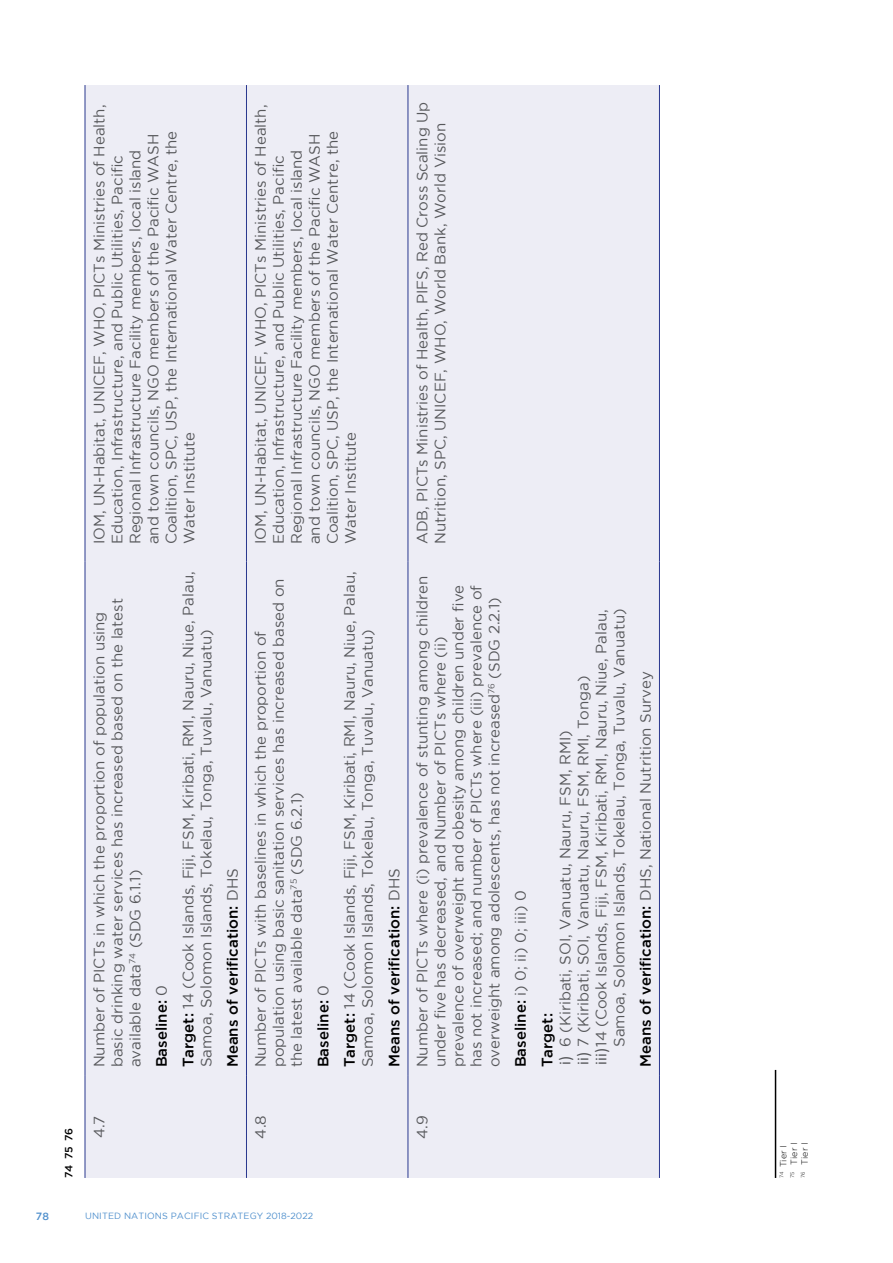
<style>
.page{position:relative;width:893px;height:1263px;background:#fff}
.page>*{position:absolute;margin:0;border:0;box-sizing:border-box;transform-origin:0 0}
.t1{font:15px/18px "Gotham";color:#57585b}
.t2{font:500 15px/26.5px "Gotham";color:#000}
.t3{font:500 10.5px "Gotham";color:#000}
.t4{font:500 10.5px "Gotham";color:#5090cd}
.t5{font:9px "Gotham";letter-spacing:.015em;color:#5090cd}
.t6{font:300 9px/10.8px "Gotham";color:#000}
.s1{font-weight:500;color:#000}
.s2{font-family:"Calibri";font-size:16.5px}
.s3{font-weight:400;color:#57585b}
</style>
<div class="page">
<div style="left:86px;top:85px;width:573px;height:1093px;background:#ededf5"></div>
<hr style="left:85px;top:1076px;width:1px;height:102px;background:#2a388f">
<hr style="left:85px;top:561px;width:1px;height:515px;background:#2a388f">
<hr style="left:85px;top:85px;width:1px;height:476px;background:#2a388f">
<hr style="left:246px;top:1076px;width:1px;height:102px;background:#2a388f">
<hr style="left:246px;top:561px;width:1px;height:515px;background:#2a388f">
<hr style="left:246px;top:85px;width:1px;height:476px;background:#2a388f">
<hr style="left:408px;top:1076px;width:1px;height:102px;background:#2a388f">
<hr style="left:408px;top:561px;width:1px;height:515px;background:#2a388f">
<hr style="left:408px;top:85px;width:1px;height:476px;background:#2a388f">
<hr style="left:659px;top:1076px;width:1px;height:102px;background:#2a388f">
<hr style="left:659px;top:561px;width:1px;height:515px;background:#2a388f">
<hr style="left:659px;top:85px;width:1px;height:476px;background:#2a388f">
<hr style="left:775px;top:1070px;width:1px;height:108px;background:#000">
<p class="t1" style="left:90px;top:544px;width:441px;rotate:-90deg">IOM, UN-HABITAT, UNICEF, WHO, PICTS MINISTRIES OF HEALTH, EDUCATION, INFRASTRUCTURE, AND PUBLIC UTILITIES, PACIFIC REGIONAL INFRASTRUCTURE FACILITY MEMBERS, LOCAL ISLAND<br>AND TOWN COUNCILS, NGO MEMBERS OF THE PACIFIC WASH COALITION, SPC, USP, THE INTERNATIONAL WATER CENTRE, THE WATER INSTITUTE</p>
<p class="t1" style="left:90px;top:1067px;width:470px;rotate:-90deg">NUMBER OF PICTS IN WHICH THE PROPORTION OF POPULATION USING<br>BASIC DRINKING WATER SERVICES HAS INCREASED BASED ON THE LATEST<br>AVAILABLE DATA<sup>74</sup> (SDG 6.1.1)</p>
<p class="t1" style="left:148px;top:1067px;width:497px;line-height:26.5px;rotate:-90deg"><span class="s1">Baseline:</span> 0<br><span class="s1">Target:</span> 14 (COOK ISLANDS, FIJI, FSM, KIRIBATI, RMI, NAURU, NIUE, PALAU,</p>
<p class="t1" style="left:193px;top:1067px;width:440px;line-height:26.5px;rotate:-90deg">SAMOA, SOLOMON ISLANDS, TOKELAU, TONGA, TUVALU, VANUATU)<br><span class="s1">Means of verification:</span> DHS</p>
<p class="t1" style="left:251px;top:544px;width:441px;rotate:-90deg">IOM, UN-HABITAT, UNICEF, WHO, PICTS MINISTRIES OF HEALTH, EDUCATION, INFRASTRUCTURE, AND PUBLIC UTILITIES, PACIFIC REGIONAL INFRASTRUCTURE FACILITY MEMBERS, LOCAL ISLAND<br>AND TOWN COUNCILS, NGO MEMBERS OF THE PACIFIC WASH COALITION, SPC, USP, THE INTERNATIONAL WATER CENTRE, THE WATER INSTITUTE</p>
<p class="t1" style="left:251px;top:1067px;width:490px;rotate:-90deg">NUMBER OF PICTS WITH BASELINES IN WHICH THE PROPORTION OF<br>POPULATION USING BASIC SANITATION SERVICES HAS INCREASED BASED ON<br>THE LATEST AVAILABLE DATA<sup>75</sup> (SDG 6.2.1)</p>
<p class="t1" style="left:310px;top:1067px;width:497px;line-height:26.5px;rotate:-90deg"><span class="s1">Baseline:</span> 0<br><span class="s1">Target:</span> 14 (COOK ISLANDS, FIJI, FSM, KIRIBATI, RMI, NAURU, NIUE, PALAU,</p>
<p class="t1" style="left:354px;top:1067px;width:440px;line-height:26.5px;rotate:-90deg">SAMOA, SOLOMON ISLANDS, TOKELAU, TONGA, TUVALU, VANUATU)<br><span class="s1">Means of verification:</span> DHS</p>
<p class="t1" style="left:413px;top:544px;width:444px;rotate:-90deg">ADB, PICTS MINISTRIES OF HEALTH, PIFS, RED CROSS SCALING UP<br>NUTRITION, SPC, UNICEF, WHO, WORLD BANK, WORLD VISION</p>
<p class="t1" style="left:413px;top:1067px;width:493px;rotate:-90deg">NUMBER OF PICTS WHERE (I) PREVALENCE OF STUNTING AMONG CHILDREN UNDER FIVE HAS DECREASED, AND NUMBER OF PICTS WHERE (II)<br>PREVALENCE OF OVERWEIGHT AND OBESITY AMONG CHILDREN UNDER FIVE HAS NOT INCREASED; AND NUMBER OF PICTS WHERE (III) PREVALENCE OF OVERWEIGHT AMONG ADOLESCENTS, HAS NOT INCREASED<sup>76</sup> (SDG 2.2.1)</p>
<p class="t1" style="left:592px;top:1065px;width:457px;rotate:-90deg"><span class="s2">iii)</span>14 (COOK ISLANDS, FIJI, FSM, KIRIBATI, RMI, NAURU, NIUE, PALAU,</p>
<p class="t1" style="left:610px;top:1047px;width:440px;rotate:-90deg">SAMOA, SOLOMON ISLANDS, TOKELAU, TONGA, TUVALU, VANUATU)</p>
<p class="t1" style="left:574px;top:1065px;width:391px;rotate:-90deg"><span class="s2">ii)</span> 7 (KIRIBATI, SOI, VANUATU, NAURU, FSM, RMI, TONGA)</p>
<p class="t1" style="left:556px;top:1065px;width:336px;rotate:-90deg"><span class="s2">i)</span> 6 (KIRIBATI, SOI, VANUATU, NAURU, FSM, RMI)</p>
<p class="t2" style="left:507px;top:1067px;width:179px;rotate:-90deg">Baseline: <span class="s3">I) 0; II) 0; III) 0<br></span>Target:</p>
<p class="t1" style="left:636px;top:1067px;width:397px;rotate:-90deg"><span class="s1">Means of verification:</span> DHS, NATIONAL NUTRITION SURVEY</p>
<p class="t3" style="left:63px;top:1178px;width:52px;rotate:-90deg">74 75 76</p>
<p class="t1" style="left:90px;top:1138px;width:24px;rotate:-90deg">4.7</p>
<p class="t1" style="left:251px;top:1138px;width:25px;rotate:-90deg">4.8</p>
<p class="t4" style="left:36px;top:1210px;width:15px">78</p>
<p class="t5" style="left:85px;top:1211px;width:230px">UNITED NATIONS PACIFIC STRATEGY 2018-2022</p>
<p class="t1" style="left:413px;top:1138px;width:25px;rotate:-90deg">4.9</p>
<p class="t6" style="left:778px;top:1178px;width:37px;rotate:-90deg"><sup>74</sup> Tier I<br><sup>75</sup> Tier I<br><sup>76</sup> Tier I</p>
</div>
